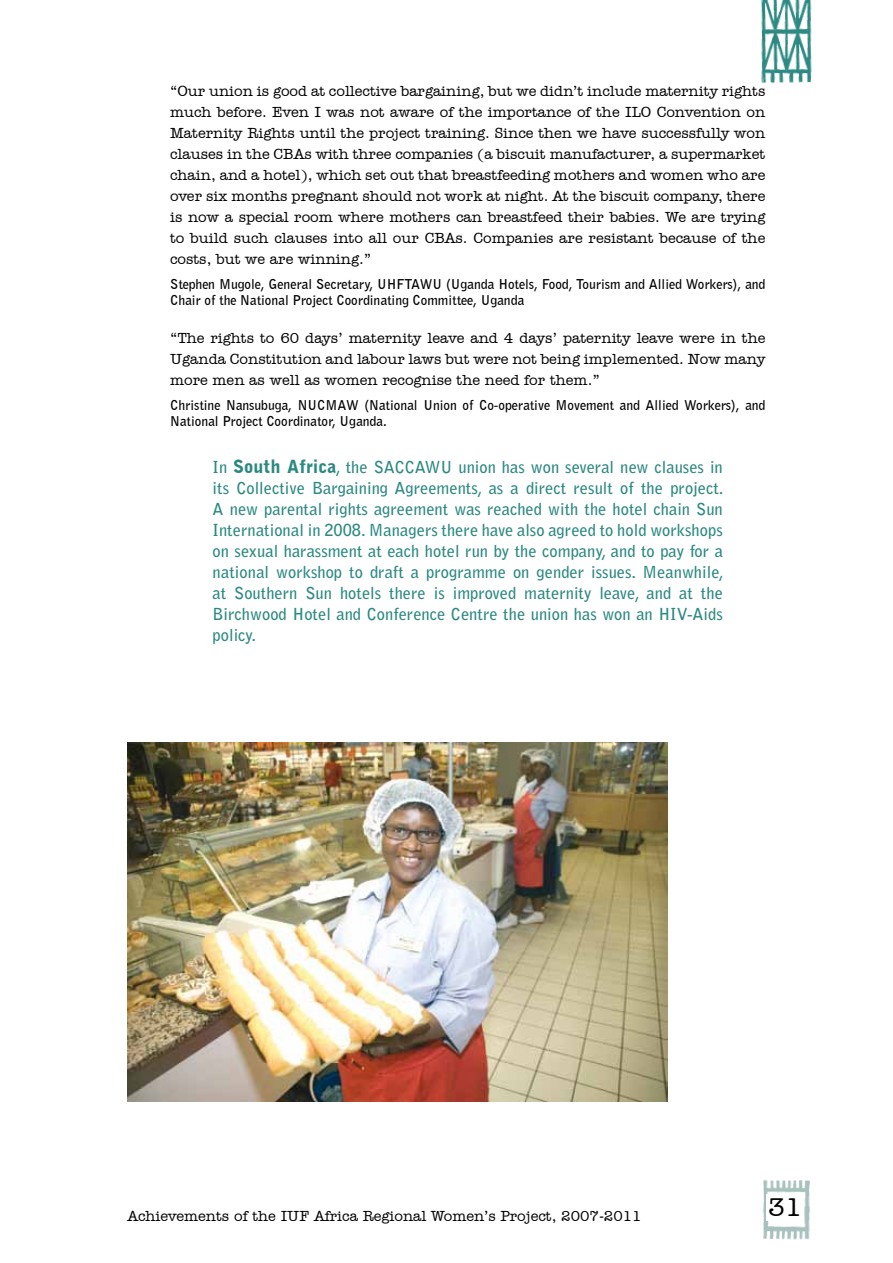
<style>
.page{position:relative;width:893px;height:1263px;background:#fff}
.page>*{position:absolute;margin:0;border:0;box-sizing:border-box;transform-origin:0 0}
.t1{font:500 27px "Amer Typewriter IT Cby BT";color:#000}
.t2{font:700 16.5px/21px "Bell Gothic Std";color:#2c8982;text-align:justify}
.t3{font:500 15px/21px "Amer Typewriter IT Cby BT";color:#000;text-align:justify}
.t4{font:700 13.5px/16.2px "Bell Gothic BT";color:#000}
.s1{font-family:"Bell Gothic BT";font-weight:900;font-size:18px}
</style>
<div class="page">
<img style="left:763px;top:1180px;width:47px;height:26px">
<img style="left:763px;top:1206px;width:47px;height:34px">
<div style="left:766px;top:1194px;width:38px;height:27px;background:#fff"></div>
<img style="left:761px;top:0;width:51px;height:84px">
<img style="left:128px;top:743px;width:540px;height:358px">
<p class="t3" style="left:170px;top:81px;width:597px">“Our union is good at collective bargaining, but we didn’t include maternity rights much before. Even I was not aware of the importance of the ILO Convention on Maternity Rights until the project training. Since then we have successfully won clauses in the CBAs with three companies (a biscuit manufacturer, a supermarket chain, and a hotel), which set out that breastfeeding mothers and women who are over six months pregnant should not work at night. At the biscuit company, there is now a special room where mothers can breastfeed their babies. We are trying to build such clauses into all our CBAs. Companies are resistant because of the costs, but we are winning.”</p>
<p class="t4" style="left:170px;top:276px;width:597px">Stephen Mugole, General Secretary, UHFTAWU (Uganda Hotels, Food, Tourism and Allied Workers), and<br>Chair of the National Project Coordinating Committee, Uganda</p>
<p class="t3" style="left:170px;top:328px;width:597px">“The rights to 60 days’ maternity leave and 4 days’ paternity leave were in the Uganda Constitution and labour laws but were not being implemented. Now many more men as well as women recognise the need for them.”</p>
<p class="t4" style="left:170px;top:397px;width:597px">Christine Nansubuga, NUCMAW (National Union of Co-operative Movement and Allied Workers), and<br>National Project Coordinator, Uganda.</p>
<p class="t2" style="left:213px;top:456px;width:513px">In <span class="s1">South Africa</span>, the SACCAWU union has won several new clauses in its Collective Bargaining Agreements, as a direct result of the project.<br>A new parental rights agreement was reached with the hotel chain Sun International in 2008. Managers there have also agreed to hold workshops on sexual harassment at each hotel run by the company, and to pay for a national workshop to draft a programme on gender issues. Meanwhile, at Southern Sun hotels there is improved maternity leave, and at the Birchwood Hotel and Conference Centre the union has won an HIV-Aids policy.</p>
<p class="t3" style="left:128px;top:1205px;width:516px">Achievements of the IUF Africa Regional Women’s Project, 2007-2011</p>
<h1 class="t1" style="left:768px;top:1190px;width:36px">31</h1>
</div>
